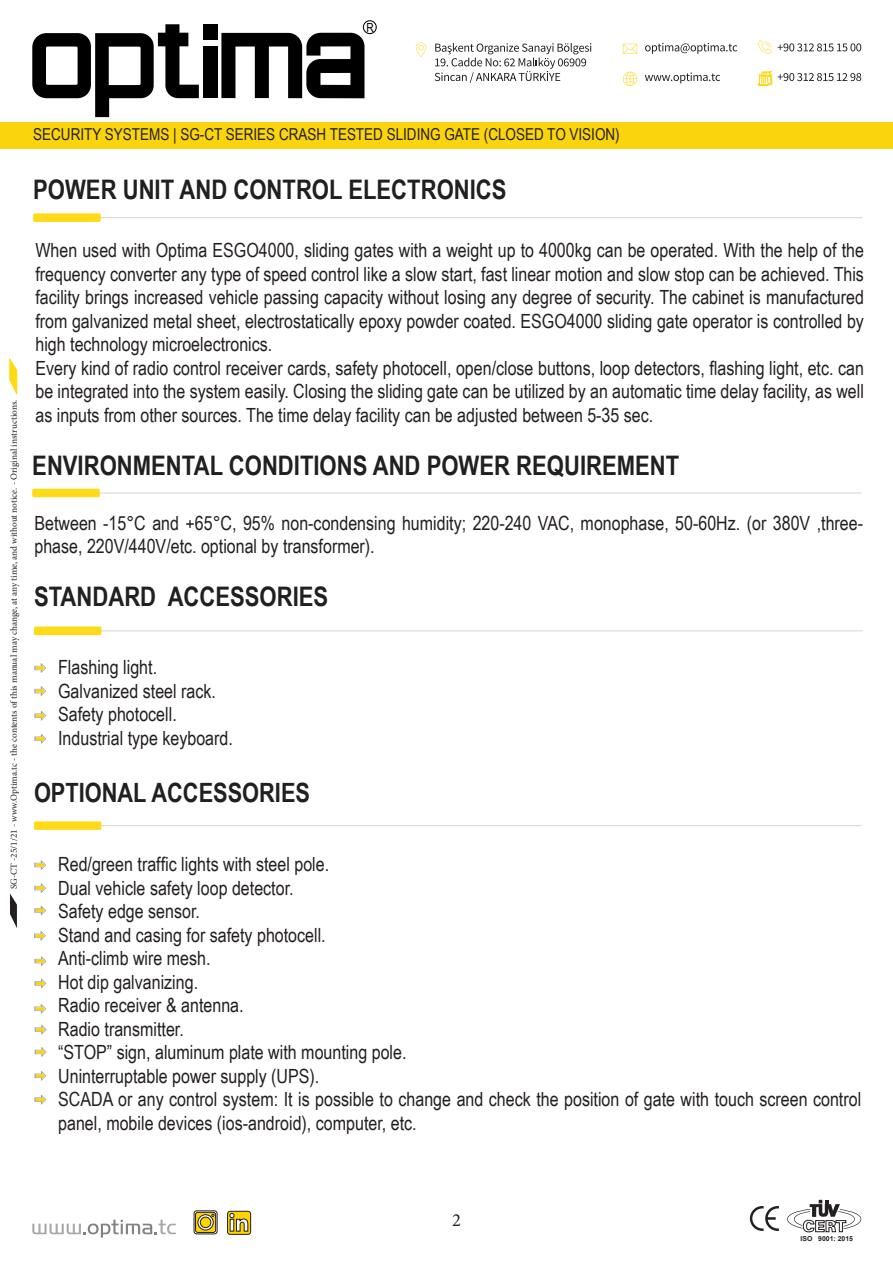
<style>
.page{position:relative;width:893px;height:1263px;background:#fff}
.page>*{position:absolute;margin:0;border:0;box-sizing:border-box;transform-origin:0 0}
.t1{font:700 26.85px "Arial Narrow";color:#211f21}
.t2{font:700 26.55px "Arial Narrow";color:#211f21}
.t3{font:900 24.45px "Avenir";color:#fff}
.t4{font:19.5px/23.5px "Arial Narrow";color:#241f1f}
.t5{font:18.45px "Minion Pro";color:#241f1f}
.t6{font:16.5px "Arial Narrow";color:#241f1f}
.t7{font:12.45px "Arial Narrow";color:#000}
.t8{font:9.3px "Minion Pro";letter-spacing:-.005em;color:#241f1f}
.t9{font:700 6.9px "Arial";color:#241f21}
</style>
<div class="page">
<div style="left:0;top:122px;width:893px;height:26px;background:#fad40d"></div>
<svg style="left:32px;top:24px;width:167px;height:93px"></svg>
<div style="left:203px;top:47px;width:14px;height:51px;background:#000"></div>
<div style="left:203px;top:25px;width:14px;height:15px;background:#000"></div>
<svg style="left:221px;top:20px;width:156px;height:78px"></svg>
<svg style="left:435px;top:43px;width:156px;height:40px"></svg>
<svg style="left:645px;top:43px;width:92px;height:11px"></svg>
<svg style="left:645px;top:73px;width:75px;height:10px"></svg>
<svg style="left:758px;top:40px;width:103px;height:14px"></svg>
<svg style="left:623px;top:44px;width:14px;height:10px"></svg>
<svg style="left:416px;top:43px;width:10px;height:14px"></svg>
<svg style="left:623px;top:72px;width:14px;height:14px"></svg>
<svg style="left:758px;top:72px;width:103px;height:14px"></svg>
<svg style="left:787px;top:1200px;width:74px;height:32px"></svg>
<svg style="left:750px;top:1206px;width:29px;height:25px"></svg>
<svg style="left:32px;top:1220px;width:144px;height:17px"></svg>
<div style="left:194px;top:1211px;width:23px;height:23px;border:1px solid #241f21;border-radius:3px"></div>
<div style="left:195px;top:1212px;width:21px;height:20px;border:1px solid #241f21;border-radius:2px"></div>
<svg style="left:195px;top:1214px;width:19px;height:21px"></svg>
<div style="left:228px;top:1211px;width:23px;height:23px;background:#ffd400;border-radius:3px"></div>
<div style="left:227px;top:1211px;width:24px;height:23px;border:1px solid #241f21;border-radius:3px"></div>
<svg style="left:10px;top:893px;width:7px;height:35px"></svg>
<svg style="left:10px;top:359px;width:7px;height:36px"></svg>
<hr style="left:34px;top:825px;width:827px;height:1px;background:#d5d4d5">
<div style="left:34px;top:821px;width:67px;height:9px;background:#feda19;border-radius:2px"></div>
<svg style="left:34px;top:860px;width:12px;height:10px"></svg>
<svg style="left:34px;top:663px;width:12px;height:10px"></svg>
<svg style="left:34px;top:711px;width:12px;height:9px"></svg>
<svg style="left:34px;top:931px;width:12px;height:10px"></svg>
<svg style="left:34px;top:1004px;width:12px;height:9px"></svg>
<svg style="left:34px;top:1071px;width:12px;height:9px"></svg>
<svg style="left:34px;top:1095px;width:12px;height:9px"></svg>
<svg style="left:34px;top:883px;width:12px;height:10px"></svg>
<svg style="left:34px;top:686px;width:12px;height:10px"></svg>
<svg style="left:34px;top:734px;width:12px;height:9px"></svg>
<svg style="left:34px;top:956px;width:12px;height:10px"></svg>
<svg style="left:35px;top:1025px;width:12px;height:9px"></svg>
<svg style="left:34px;top:906px;width:12px;height:9px"></svg>
<svg style="left:34px;top:979px;width:12px;height:9px"></svg>
<svg style="left:35px;top:1047px;width:12px;height:10px"></svg>
<hr style="left:34px;top:630px;width:829px;height:1px;background:#d5d4d5">
<div style="left:34px;top:626px;width:67px;height:9px;background:#feda19;border-radius:2px"></div>
<hr style="left:32px;top:493px;width:829px;height:1px;background:#d5d4d5">
<div style="left:32px;top:489px;width:68px;height:8px;background:#feda19;border-radius:2px"></div>
<hr style="left:33px;top:217px;width:829px;height:1px;background:#d5d4d5">
<div style="left:33px;top:213px;width:68px;height:9px;background:#feda19;border-radius:2px"></div>
<p class="t7" style="left:366px;top:18px;width:9px">R</p>
<p class="t6" style="left:33px;top:122px;width:588px">SECURITY SYSTEMS | SG-CT SERIES CRASH TESTED SLIDING GATE (CLOSED TO VISION)</p>
<h1 class="t1" style="left:33px;top:169px;width:475px">POWER UNIT AND CONTROL ELECTRONICS</h1>
<p class="t8" style="left:8px;top:889px;width:491px;rotate:-90deg">SG-CT -25/1/21 - www.Optima.tc - the contents of this manual may change, at any time, and without notice. - Original instructions.</p>
<p class="t4" style="left:35px;top:238px;width:830px">When used with Optima ESGO4000, sliding gates with a weight up to 4000kg can be operated. With the help of the frequency converter any type of speed control like a slow start, fast linear motion and slow stop can be achieved. This facility brings increased vehicle passing capacity without losing any degree of security. The cabinet is manufactured from galvanized metal sheet, electrostatically epoxy powder coated. ESGO4000 sliding gate operator is controlled by high technology microelectronics.<br>Every kind of radio control receiver cards, safety photocell, open/close buttons, loop detectors, flashing light, etc. can be integrated into the system easily. Closing the sliding gate can be utilized by an automatic time delay facility, as well as inputs from other sources. The time delay facility can be adjusted between 5-35 sec.</p>
<h1 class="t1" style="left:32px;top:445px;width:648px">ENVIRONMENTAL CONDITIONS AND POWER REQUIREMENT</h1>
<p class="t4" style="left:34px;top:510px;width:830px">Between -15°C and +65°C, 95% non-condensing humidity; 220-240 VAC, monophase, 50-60Hz. (or 380V ,three&shy;phase, 220V/440V/etc. optional by transformer).</p>
<h1 class="t1" style="left:34px;top:577px;width:296px">STANDARD ACCESSORIES</h1>
<p class="t4" style="left:58px;top:655px;width:176px">Flashing light.<br>Galvanized steel rack.<br>Safety photocell.<br>Industrial type keyboard.</p>
<h2 class="t2" style="left:34px;top:772px;width:278px">OPTIONAL ACCESSORIES</h2>
<p class="t4" style="left:58px;top:852px;width:805px">Red/green traffic lights with steel pole.<br>Dual vehicle safety loop detector.<br>Safety edge sensor.<br>Stand and casing for safety photocell.<br>Anti-climb wire mesh.<br>Hot dip galvanizing.<br>Radio receiver &amp; antenna.<br>Radio transmitter.<br>“STOP” sign, aluminum plate with mounting pole.<br>Uninterruptable power supply (UPS).<br>SCADA or any control system: It is possible to change and check the position of gate with touch screen control panel, mobile devices (ios-android), computer, etc.</p>
<p class="t3" style="left:229px;top:1202px;width:22px">in</p>
<p class="t5" style="left:452px;top:1207px;width:10px">2</p>
<p class="t9" style="left:801px;top:1234px;width:54px">ISO 9001: 2015</p>
</div>
